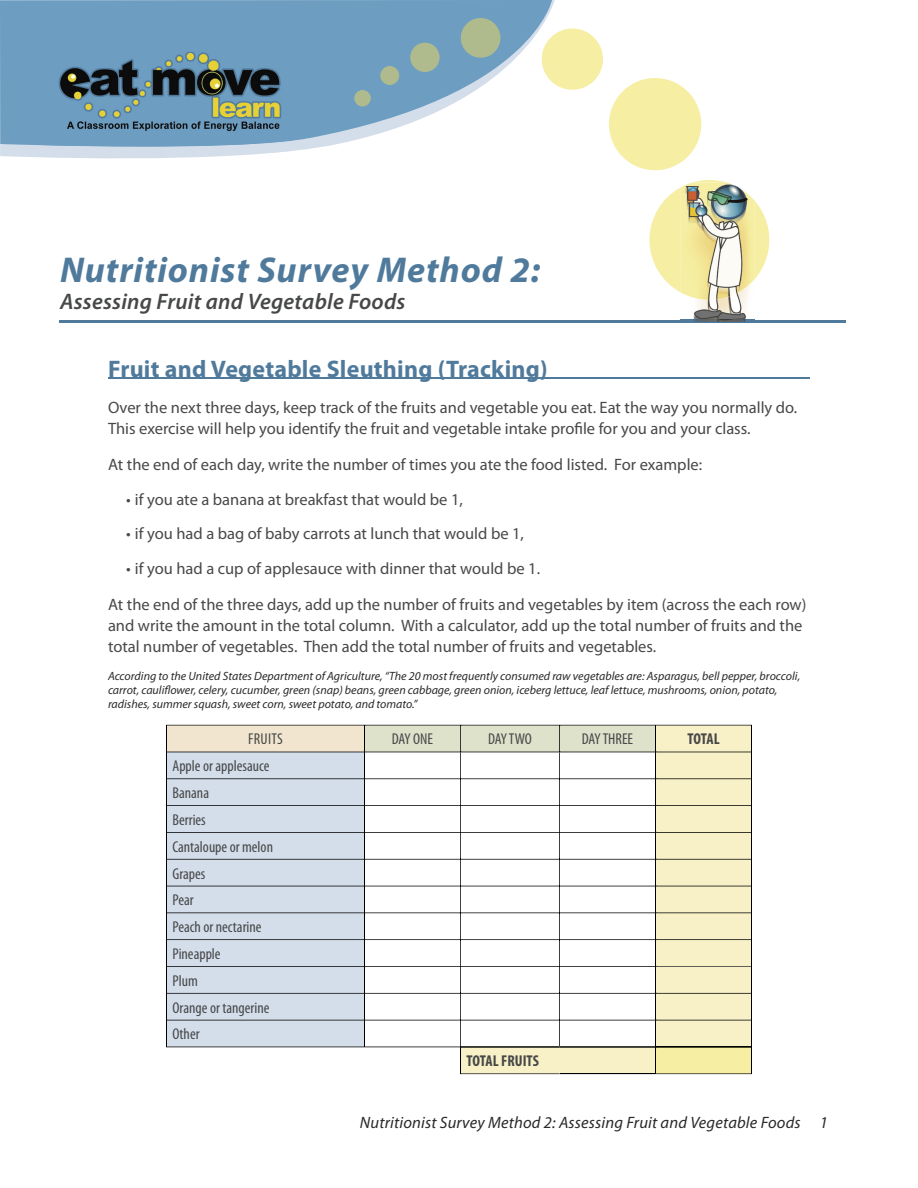
<style>
.page{position:relative;width:918px;height:1188px;background:#fff}
.page>*{position:absolute;margin:0;border:0;box-sizing:border-box;transform-origin:0 0}
.t1{font:italic 700 36px "Myriad Pro";letter-spacing:.025em;color:#507a9c}
.t2{font:700 24px "Myriad Pro";letter-spacing:.01em;color:#507a9c}
.t3{font:italic 600 22.5px "Myriad Pro";letter-spacing:.01em;color:#474848}
.t4{font:16.5px/21px "Myriad Pro";color:#474848}
.t5{font:italic 16.5px "Myriad Pro";letter-spacing:.01em;color:#2a2a2a}
.t6{font:condensed 15.75px/26.8px "Myriad Pro";color:#474848}
.t7{font:700 condensed 15.75px "Myriad Pro";letter-spacing:-.005em;color:#474848}
.t8{font:italic 12px/14.4px "Myriad Pro";color:#2a2a2a}
</style>
<div class="page">
<hr style="left:108px;top:377px;width:702px;height:2px;background:#507a9c">
<svg style="left:166px;top:725px;width:586px;height:349px"></svg>
<hr style="left:60px;top:320px;width:786px;height:3px;background:#507a9c">
<svg style="left:0;top:0;width:555px;height:159px"></svg>
<svg style="left:0;top:0;width:552px;height:153px;fill:#6d9dc1"></svg>
<div style="left:542px;top:28px;width:61px;height:62px;background:#f6eea2;border-radius:50%"></div>
<div style="left:461px;top:18px;width:39px;height:40px;background:#afbb8c;border-radius:50%"></div>
<div style="left:410px;top:43px;width:30px;height:29px;background:#afbb8c;border-radius:50%"></div>
<div style="left:380px;top:66px;width:19px;height:19px;background:#afbb8c;border-radius:50%"></div>
<div style="left:354px;top:90px;width:17px;height:17px;background:#afbb8c;border-radius:50%"></div>
<img style="left:45px;top:147px;width:249px;height:6px">
<img style="left:45px;top:52px;width:249px;height:95px">
<svg style="left:649px;top:180px;width:120px;height:113px"></svg>
<div style="left:609px;top:78px;width:92px;height:92px;background:#f6eea2;border-radius:50%"></div>
<img style="left:681px;top:300px;width:73px;height:21px">
<img style="left:681px;top:183px;width:73px;height:117px">
<h1 class="t1" style="left:60px;top:247px;width:482px">Nutritionist Survey Method 2:</h1>
<h3 class="t3" style="left:60px;top:288px;width:347px">Assessing Fruit and Vegetable Foods</h3>
<h2 class="t2" style="left:108px;top:353px;width:441px">Fruit and Vegetable Sleuthing (Tracking)</h2>
<p class="t4" style="left:108px;top:397px;width:691px">Over the next three days, keep track of the fruits and vegetable you eat. Eat the way you normally do.<br>This exercise will help you identify the fruit and vegetable intake profile for you and your class.</p>
<p class="t4" style="left:108px;top:454px;width:596px">At the end of each day, write the number of times you ate the food listed. For example:</p>
<p class="t4" style="left:126px;top:488px;width:338px">• if you ate a banana at breakfast that would be 1,</p>
<p class="t4" style="left:126px;top:523px;width:400px">• if you had a bag of baby carrots at lunch that would be 1,</p>
<p class="t4" style="left:108px;top:550px;width:700px;line-height:36px;text-indent:18px">• if you had a cup of applesauce with dinner that would be 1.<br>At the end of the three days, add up the number of fruits and vegetables by item (across the each row)</p>
<p class="t4" style="left:108px;top:614px;width:696px">and write the amount in the total column. With a calculator, add up the total number of fruits and the total number of vegetables. Then add the total number of fruits and vegetables.</p>
<p class="t8" style="left:108px;top:668px;width:694px">According to the United States Department of Agriculture, “The 20 most frequently consumed raw vegetables are: Asparagus, bell pepper, broccoli, carrot, cauliflower, celery, cucumber, green (snap) beans, green cabbage, green onion, iceberg lettuce, leaf lettuce, mushrooms, onion, potato, radishes, summer squash, sweet corn, sweet potato, and tomato.’’</p>
<p class="t6" style="left:248px;top:726px;width:36px">FRUITS</p>
<p class="t6" style="left:392px;top:726px;width:43px">DAY ONE</p>
<p class="t6" style="left:488px;top:726px;width:45px">DAY TWO</p>
<p class="t6" style="left:582px;top:726px;width:53px">DAY THREE</p>
<p class="t7" style="left:687px;top:731px;width:34px">TOTAL</p>
<p class="t6" style="left:172px;top:753px;width:102px">Apple or applesauce<br>Banana<br>Berries<br>Cantaloupe or melon<br>Grapes<br>Pear<br>Peach or nectarine<br>Pineapple<br>Plum<br>Orange or tangerine<br>Other</p>
<p class="t7" style="left:466px;top:1052px;width:74px">TOTAL FRUITS</p>
<p class="t5" style="left:360px;top:1113px;width:470px">Nutritionist Survey Method 2: Assessing Fruit and Vegetable Foods 1</p>
</div>
